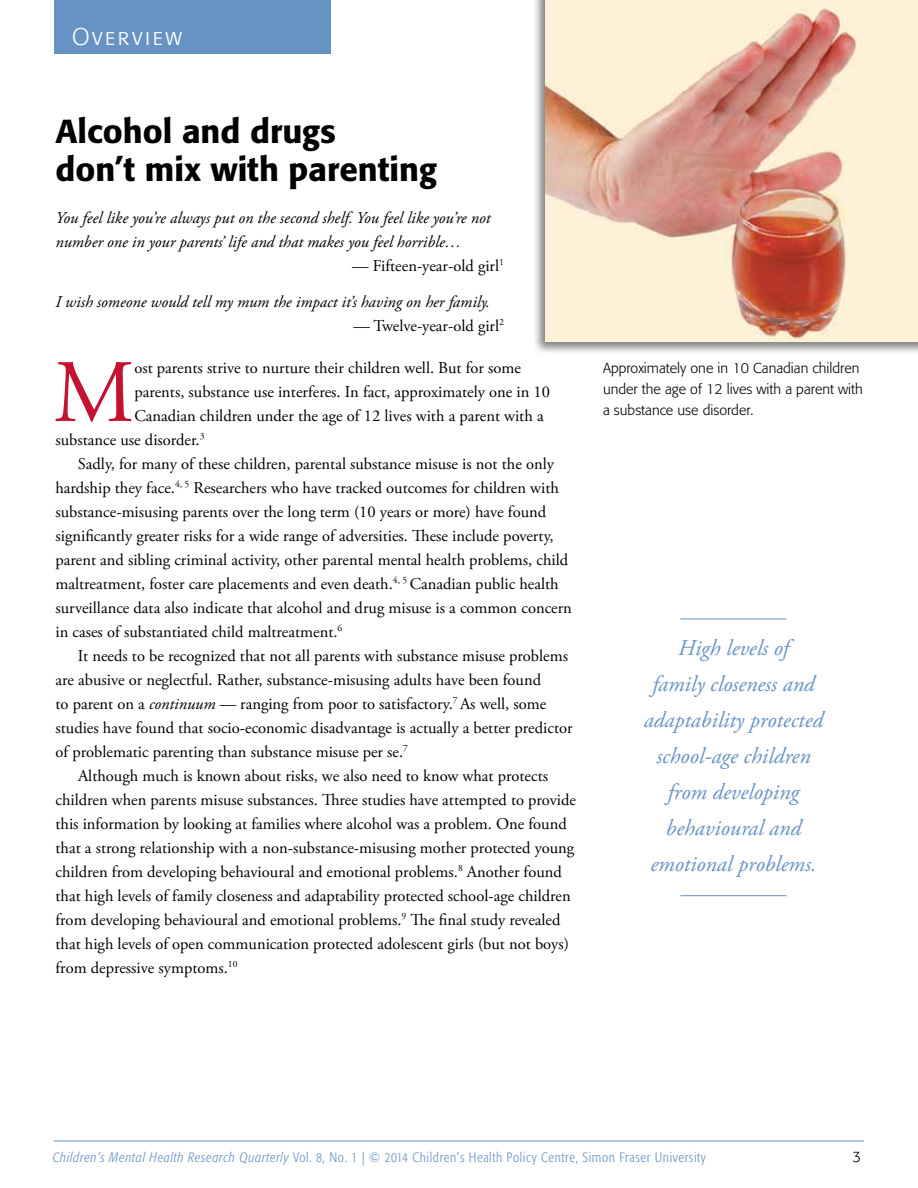
<style>
.page{position:relative;width:918px;height:1188px;background:#fff}
.page>*{position:absolute;margin:0;border:0;box-sizing:border-box;transform-origin:0 0}
.t1{font:88.95px "Adobe Garamond Pro";color:#c41230}
.t2{font:500 33px/37.5px "Formata";color:#000}
.t3{font:24px "Formata Light SC";letter-spacing:.11em;color:#fff}
.t4{font:italic 22.5px/36px "Adobe Garamond Pro";color:#6793c4;text-align:center}
.t5{font:16.5px "Adobe Garamond Pro";color:#000}
.t6{font:italic 16.5px/24px "Adobe Garamond Pro";color:#000}
.t7{font:300 15px "Formata";color:#000}
.t8{font:300 14.25px/21px "Formata";color:#000}
.t9{font:300 condensed 13.5px "Formata";letter-spacing:.045em;color:#6793c4}
.s1{font-style:normal}
.s2{font-style:italic}
</style>
<div class="page">
<div style="left:54px;top:0;width:276px;height:54px;background:#6793c4"></div>
<div style="left:533px;top:0;width:385px;height:355px;background:#000;opacity:.5"></div>
<img style="left:545px;top:0;width:373px;height:342px">
<hr style="left:54px;top:1141px;width:810px;height:1px;background:#6793c4">
<hr style="left:680px;top:619px;width:107px;height:1px;background:#6793c4">
<hr style="left:680px;top:895px;width:107px;height:1px;background:#6793c4">
<h3 class="t3" style="left:72px;top:23px;width:111px">Overview</h3>
<h2 class="t2" style="left:56px;top:113px;width:383px">Alcohol and drugs<br>don’t mix with parenting</h2>
<p class="t6" style="left:56px;top:206px;width:436px">You feel like you’re always put on the second shelf. You feel like you’re not number one in your parents’ life and that makes you feel horrible…</p>
<p class="t6" style="left:56px;top:248px;width:450px;line-height:36px;text-indent:297px"><span class="s1">— Fifteen-year-old girl</span><sup>1<br></sup>I wish someone would tell my mum the impact it’s having on her family.</p>
<p class="t5" style="left:353px;top:316px;width:152px">— Twelve-year-old girl<sup>2</sup></p>
<h1 class="t1" style="left:53px;top:339px;width:83px">M</h1>
<p class="t5" style="left:134px;top:358px;width:388px">ost parents strive to nurture their children well. But for some</p>
<p class="t5" style="left:134px;top:382px;width:417px">parents, substance use interferes. In fact, approximately one in 10</p>
<p class="t5" style="left:134px;top:406px;width:411px">Canadian children under the age of 12 lives with a parent with a</p>
<p class="t5" style="left:55px;top:430px;width:151px">substance use disorder.<sup>3</sup></p>
<p class="t5" style="left:78px;top:454px;width:477px">Sadly, for many of these children, parental substance misuse is not the only</p>
<p class="t5" style="left:55px;top:478px;width:505px">hardship they face.<sup>4,</sup> <sup>5</sup> Researchers who have tracked outcomes for children with</p>
<p class="t5" style="left:56px;top:502px;width:492px">substance-misusing parents over the long term (10 years or more) have found</p>
<p class="t5" style="left:56px;top:526px;width:500px">significantly greater risks for a wide range of adversities. These include poverty,</p>
<p class="t5" style="left:56px;top:550px;width:514px">parent and sibling criminal activity, other parental mental health problems, child</p>
<p class="t5" style="left:56px;top:574px;width:505px">maltreatment, foster care placements and even death.<sup>4,</sup> <sup>5</sup> Canadian public health</p>
<p class="t5" style="left:55px;top:598px;width:518px">surveillance data also indicate that alcohol and drug misuse is a common concern</p>
<p class="t5" style="left:55px;top:622px;width:288px">in cases of substantiated child maltreatment.<sup>6</sup></p>
<p class="t5" style="left:78px;top:646px;width:492px">It needs to be recognized that not all parents with substance misuse problems</p>
<p class="t5" style="left:55px;top:670px;width:487px">are abusive or neglectful. Rather, substance-misusing adults have been found</p>
<p class="t5" style="left:55px;top:694px;width:492px">to parent on a <span class="s2">continuum —</span> ranging from poor to satisfactory.<sup>7</sup> As well, some</p>
<p class="t5" style="left:55px;top:718px;width:519px">studies have found that socio-economic disadvantage is actually a better predictor</p>
<p class="t5" style="left:55px;top:742px;width:354px">of problematic parenting than substance misuse per se.<sup>7</sup></p>
<p class="t5" style="left:78px;top:766px;width:472px">Although much is known about risks, we also need to know what protects</p>
<p class="t5" style="left:55px;top:790px;width:522px">children when parents misuse substances. Three studies have attempted to provide</p>
<p class="t5" style="left:55px;top:814px;width:513px">this information by looking at families where alcohol was a problem. One found</p>
<p class="t5" style="left:55px;top:838px;width:520px">that a strong relationship with a non-substance-misusing mother protected young</p>
<p class="t5" style="left:55px;top:862px;width:508px">children from developing behavioural and emotional problems.<sup>8</sup> Another found</p>
<p class="t5" style="left:56px;top:886px;width:517px">that high levels of family closeness and adaptability protected school-age children</p>
<p class="t5" style="left:56px;top:910px;width:507px">from developing behavioural and emotional problems.<sup>9</sup> The final study revealed</p>
<p class="t5" style="left:56px;top:934px;width:515px">that high levels of open communication protected adolescent girls (but not boys)</p>
<p class="t5" style="left:56px;top:958px;width:184px">from depressive symptoms.<sup>10</sup></p>
<p class="t8" style="left:603px;top:358px;width:261px">Approximately one in 10 Canadian children under the age of 12 lives with a parent with a substance use disorder.</p>
<h3 class="t4" style="left:644px;top:631px;width:181px">High levels of<br>family closeness and adaptability protected school-age children from developing behavioural and emotional problems.</h3>
<p class="t9" style="left:53px;top:1149px;width:655px"><span class="s2">Children’s Mental Health Research Quarterly</span> Vol. 8, No. 1 | © 2014 Children’s Health Policy Centre, Simon Fraser University</p>
<p class="t7" style="left:853px;top:1148px;width:10px">3</p>
</div>
